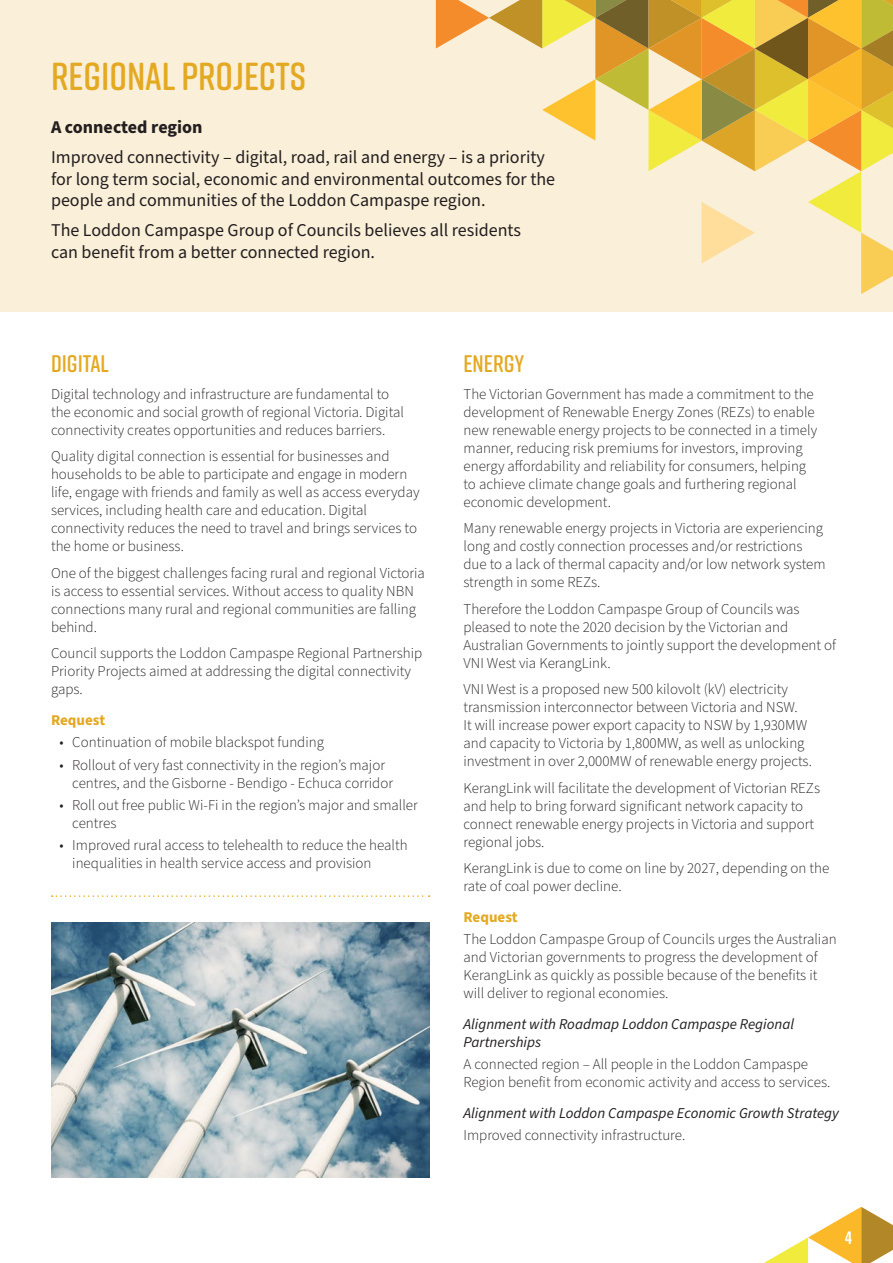
<style>
.page{position:relative;width:893px;height:1263px;background:#fff}
.page>*{position:absolute;margin:0;border:0;box-sizing:border-box;transform-origin:0 0}
.t1{font:600 39px "Rift Soft";color:#e4a922}
.t2{font:600 24px "Rift Soft";color:#e4a922}
.t3{font:18px/21.6px "Source Sans Pro";color:#231f20}
.t4{font:700 18px "Source Sans Pro";color:#231f20}
.t5{font:700 18px "Rift Soft";color:#fff}
.t6{font:300 15px/18px "Source Sans Pro";color:#231f20}
.t7{font:italic 15px/18px "Source Sans Pro";color:#231f20}
.t8{font:700 15px "Source Sans Pro";color:#e4a922}
</style>
<div class="page">
<div style="left:0;top:0;width:893px;height:311px;background:#faefd8"></div>
<svg style="left:436px;top:0;width:457px;height:294px"></svg>
<svg style="left:764px;top:1207px;width:129px;height:56px"></svg>
<svg style="left:52px;top:895px;width:378px;height:2px"></svg>
<img style="left:51px;top:923px;width:378px;height:255px">
<p class="t1" style="left:51px;top:49px;width:256px">REGIONAL PROJECTS</p>
<p class="t4" style="left:51px;top:115px;width:153px">A connected region</p>
<p class="t3" style="left:51px;top:147px;width:506px">Improved connectivity – digital, road, rail and energy – is a priority for long term social, economic and environmental outcomes for the people and communities of the Loddon Campaspe region.</p>
<p class="t3" style="left:51px;top:220px;width:472px">The Loddon Campaspe Group of Councils believes all residents can benefit from a better connected region.</p>
<p class="t2" style="left:51px;top:347px;width:60px">DIGITAL</p>
<p class="t6" style="left:51px;top:385px;width:354px">Digital technology and infrastructure are fundamental to the economic and social growth of regional Victoria. Digital connectivity creates opportunities and reduces barriers.</p>
<p class="t6" style="left:51px;top:448px;width:370px">Quality digital connection is essential for businesses and households to be able to participate and engage in modern life, engage with friends and family as well as access everyday services, including health care and education. Digital connectivity reduces the need to travel and brings services to the home or business.</p>
<p class="t6" style="left:51px;top:564px;width:375px">One of the biggest challenges facing rural and regional Victoria is access to essential services. Without access to quality NBN connections many rural and regional communities are falling behind.</p>
<p class="t6" style="left:51px;top:645px;width:373px">Council supports the Loddon Campaspe Regional Partnership<br>Priority Projects aimed at addressing the digital connectivity gaps.</p>
<p class="t8" style="left:51px;top:710px;width:56px">Request</p>
<p class="t6" style="left:60px;top:734px;width:266px">• Continuation of mobile blackspot funding</p>
<p class="t6" style="left:72px;top:756px;width:322px;text-indent:-13px">• Rollout of very fast connectivity in the region’s major centres, and the Gisborne - Bendigo - Echuca corridor</p>
<p class="t6" style="left:72px;top:796px;width:347px;text-indent:-13px">• Roll out free public Wi-Fi in the region’s major and smaller centres</p>
<p class="t6" style="left:72px;top:836px;width:337px;text-indent:-13px">• Improved rural access to telehealth to reduce the health inequalities in health service access and provision</p>
<p class="t2" style="left:463px;top:347px;width:62px">ENERGY</p>
<p class="t6" style="left:463px;top:385px;width:355px">The Victorian Government has made a commitment to the development of Renewable Energy Zones (REZs) to enable new renewable energy projects to be connected in a timely manner, reducing risk premiums for investors, improving energy affordability and reliability for consumers, helping to achieve climate change goals and furthering regional economic development.</p>
<p class="t6" style="left:463px;top:520px;width:364px">Many renewable energy projects in Victoria are experiencing long and costly connection processes and/or restrictions due to a lack of thermal capacity and/or low network system strength in some REZs.</p>
<p class="t6" style="left:463px;top:600px;width:374px">Therefore the Loddon Campaspe Group of Councils was pleased to note the 2020 decision by the Victorian and Australian Governments to jointly support the development of VNI West via KerangLink.</p>
<p class="t6" style="left:463px;top:681px;width:350px">VNI West is a proposed new 500 kilovolt (kV) electricity transmission interconnector between Victoria and NSW.<br>It will increase power export capacity to NSW by 1,930MW and capacity to Victoria by 1,800MW, as well as unlocking investment in over 2,000MW of renewable energy projects.</p>
<p class="t6" style="left:463px;top:779px;width:358px">KerangLink will facilitate the development of Victorian REZs and help to bring forward significant network capacity to connect renewable energy projects in Victoria and support regional jobs.</p>
<p class="t6" style="left:463px;top:860px;width:367px">KerangLink is due to come on line by 2027, depending on the rate of coal power decline.</p>
<p class="t8" style="left:463px;top:907px;width:56px">Request</p>
<p class="t6" style="left:463px;top:931px;width:375px">The Loddon Campaspe Group of Councils urges the Australian and Victorian governments to progress the development of KerangLink as quickly as possible because of the benefits it will deliver to regional economies.</p>
<p class="t7" style="left:463px;top:1015px;width:332px">Alignment with Roadmap Loddon Campaspe Regional<br>Partnerships</p>
<p class="t6" style="left:463px;top:1056px;width:368px">A connected region – All people in the Loddon Campaspe<br>Region benefit from economic activity and access to services.</p>
<p class="t7" style="left:463px;top:1105px;width:377px">Alignment with Loddon Campaspe Economic Growth Strategy</p>
<p class="t6" style="left:463px;top:1127px;width:223px">Improved connectivity infrastructure.</p>
<p class="t5" style="left:845px;top:1224px;width:8px">4</p>
</div>
